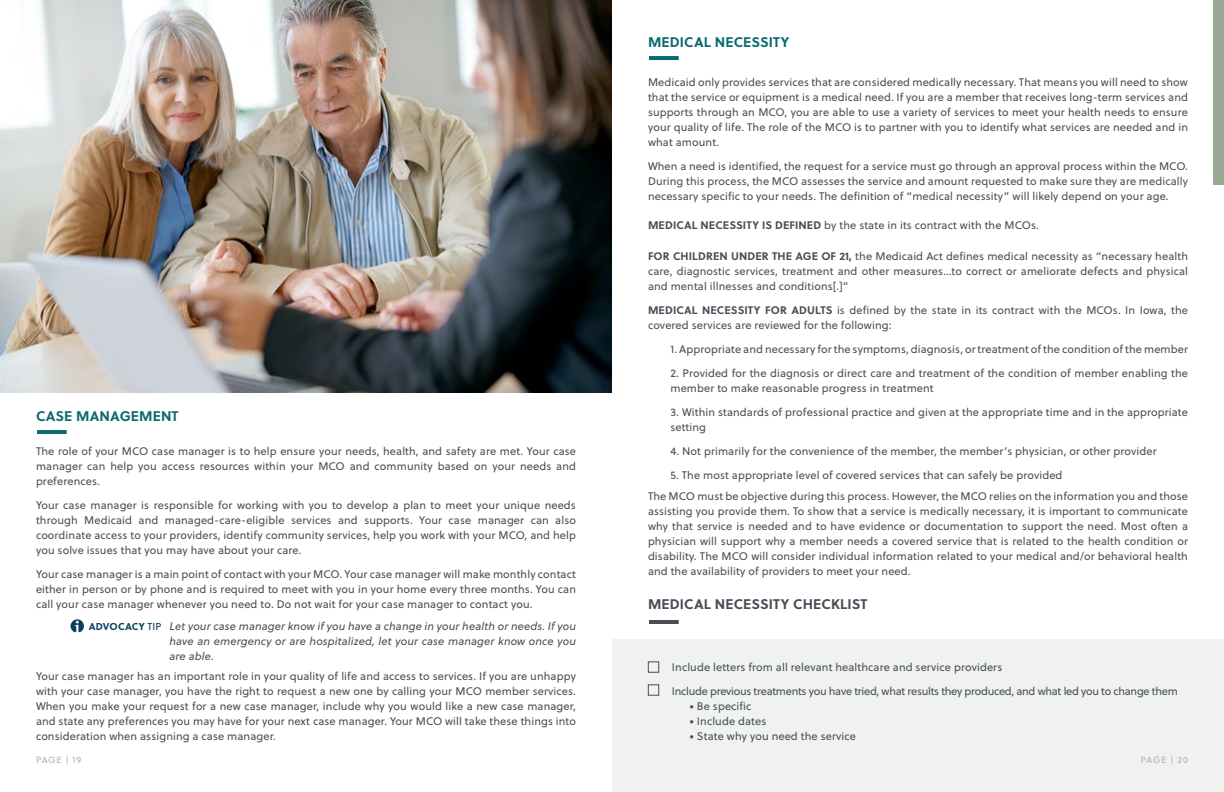
<style>
.page{position:relative;width:1224px;height:792px;background:#fff}
.page>*{position:absolute;margin:0;border:0;box-sizing:border-box;transform-origin:0 0}
.t1{font:700 14px "Soleil";letter-spacing:.01em;color:#0c6a71}
.t2{font:700 14px "Soleil";letter-spacing:.01em;color:#484d56}
.t3{font:11px/15px "Soleil";letter-spacing:.01em;color:#484d56;text-align:justify}
.t4{font:11px/24px "Soleil";letter-spacing:-.025em;color:#484d56}
.t5{font:italic 11px/15px "Soleil";letter-spacing:.01em;color:#484d56;text-align:justify}
.t6{font:9px "Soleil";letter-spacing:.09em;color:#acb2b7}
.s1{font-family:"Adriane Text";font-weight:700;font-style:normal;font-size:16.4px;color:#fff}
.s2{font-weight:700;font-style:normal;font-size:10px;color:#06405a}
.s3{font-style:normal;font-size:10px;color:#06405a}
.s4{font-weight:700}
</style>
<div class="page">
<img style="left:0;top:0;width:612px;height:392px">
<div style="left:612px;top:639px;width:612px;height:153px;background:#eff2ee"></div>
<hr style="left:649px;top:620px;width:30px;height:4px;background:#484d56">
<div style="left:648px;top:662px;width:11px;height:11px;border:1px solid #484d56"></div>
<div style="left:648px;top:684px;width:11px;height:12px;border:1px solid #484d56"></div>
<hr style="left:37px;top:430px;width:30px;height:4px;background:#0c6a71">
<div style="left:71px;top:619px;width:13px;height:14px;background:#06405a;border-radius:50%"></div>
<hr style="left:649px;top:56px;width:30px;height:4px;background:#0c6a71">
<div style="left:1214px;top:0;width:10px;height:184px;background:#97a892"></div>
<p class="t1" style="left:36px;top:405px;width:144px">CASE MANAGEMENT</p>
<p class="t3" style="left:36px;top:443px;width:542px">The role of your MCO case manager is to help ensure your needs, health, and safety are met. Your case manager can help you access resources within your MCO and community based on your needs and preferences.</p>
<p class="t3" style="left:36px;top:497px;width:541px">Your case manager is responsible for working with you to develop a plan to meet your unique needs through Medicaid and managed-care-eligible services and supports. Your case manager can also coordinate access to your providers, identify community services, help you work with your MCO, and help you solve issues that you may have about your care.</p>
<p class="t3" style="left:36px;top:566px;width:542px">Your case manager is a main point of contact with your MCO. Your case manager will make monthly contact either in person or by phone and is required to meet with you in your home every three months. You can call your case manager whenever you need to. Do not wait for your case manager to contact you.</p>
<p class="t5" style="left:169px;top:619px;width:408px;text-indent:-95px"><span class="s1">i</span> <span class="s2">ADVOCACY</span> <span class="s3">TIP</span> Let your case manager know if you have a change in your health or needs. If you have an emergency or are hospitalized, let your case manager know once you are able.</p>
<p class="t3" style="left:36px;top:668px;width:542px">Your case manager has an important role in your quality of life and access to services. If you are unhappy with your case manager, you have the right to request a new one by calling your MCO member services.<br>When you make your request for a new case manager, include why you would like a new case manager, and state any preferences you may have for your next case manager. Your MCO will take these things into consideration when assigning a case manager.</p>
<p class="t6" style="left:36px;top:753px;width:47px">PAGE | 19</p>
<p class="t1" style="left:648px;top:31px;width:143px">MEDICAL NECESSITY</p>
<p class="t3" style="left:648px;top:74px;width:542px">Medicaid only provides services that are considered medically necessary. That means you will need to show that the service or equipment is a medical need. If you are a member that receives long-term services and supports through an MCO, you are able to use a variety of services to meet your health needs to ensure your quality of life. The role of the MCO is to partner with you to identify what services are needed and in what amount.</p>
<p class="t3" style="left:648px;top:158px;width:542px">When a need is identified, the request for a service must go through an approval process within the MCO.<br>During this process, the MCO assesses the service and amount requested to make sure they are medically necessary specific to your needs. The definition of “medical necessity” will likely depend on your age.</p>
<p class="t3" style="left:648px;top:217px;width:392px"><span class="s4">MEDICAL NECESSITY IS DEFINED</span> by the state in its contract with the MCOs.</p>
<p class="t3" style="left:648px;top:248px;width:542px"><span class="s4">FOR CHILDREN UNDER THE AGE OF 21,</span> the Medicaid Act defines medical necessity as “necessary health care, diagnostic services, treatment and other measures…to correct or ameliorate defects and physical and mental illnesses and conditions[.]”</p>
<p class="t3" style="left:648px;top:302px;width:542px"><span class="s4">MEDICAL NECESSITY FOR ADULTS</span> is defined by the state in its contract with the MCOs. In Iowa, the covered services are reviewed for the following:</p>
<p class="t3" style="left:670px;top:341px;width:519px">1. Appropriate and necessary for the symptoms, diagnosis, or treatment of the condition of the member</p>
<p class="t3" style="left:670px;top:365px;width:519px">2. Provided for the diagnosis or direct care and treatment of the condition of member enabling the member to make reasonable progress in treatment</p>
<p class="t3" style="left:670px;top:404px;width:519px">3. Within standards of professional practice and given at the appropriate time and in the appropriate setting</p>
<p class="t3" style="left:670px;top:443px;width:488px">4. Not primarily for the convenience of the member, the member’s physician, or other provider</p>
<p class="t3" style="left:670px;top:467px;width:394px">5. The most appropriate level of covered services that can safely be provided</p>
<p class="t3" style="left:648px;top:489px;width:542px">The MCO must be objective during this process. However, the MCO relies on the information you and those assisting you provide them. To show that a service is medically necessary, it is important to communicate why that service is needed and to have evidence or documentation to support the need. Most often a physician will support why a member needs a covered service that is related to the health condition or disability. The MCO will consider individual information related to your medical and/or behavioral health and the availability of providers to meet your need.</p>
<p class="t2" style="left:648px;top:594px;width:221px">MEDICAL NECESSITY CHECKLIST</p>
<p class="t4" style="left:672px;top:655px;width:507px">Include letters from all relevant healthcare and service providers<br>Include previous treatments you have tried, what results they produced, and what led you to change them</p>
<p class="t3" style="left:690px;top:699px;width:63px">○ Be specific</p>
<p class="t3" style="left:690px;top:714px;width:78px">○ Include dates</p>
<p class="t3" style="left:690px;top:729px;width:168px">○ State why you need the service</p>
<p class="t6" style="left:1141px;top:753px;width:49px">PAGE | 20</p>
</div>
